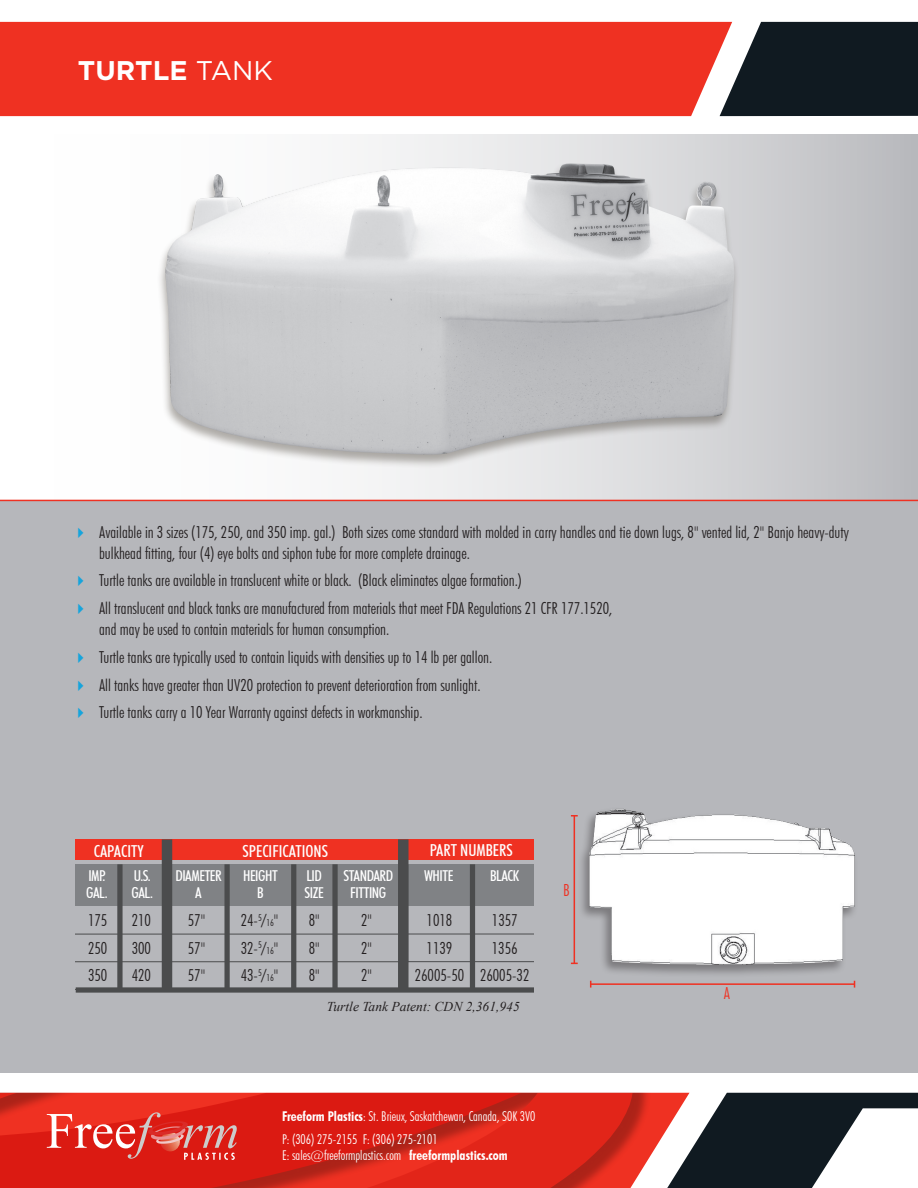
<style>
.page{position:relative;width:918px;height:1188px;background:#fff}
.page>*{position:absolute;margin:0;border:0;box-sizing:border-box;transform-origin:0 0}
.t1{font:700 27px "Gotham HTF";color:#fff}
.table_of_contents{font:300 condensed 16.65px "Futura BT";color:#ef3122}
.body_copy{font:300 condensed 16.5px/21px "Futura BT";color:#231f20}
.turtle_tanks{font:300 condensed 16.5px "Futura BT";color:#231f20}
.t2{font:500 condensed 16.5px "Futura BT";color:#fff}
.t3{font:500 condensed 15px/16.5px "Futura BT";letter-spacing:-.03em;color:#fff}
.chart_tabs{font:300 condensed 13.5px/16.2px "Futura BT";color:#fff}
.notes{font:italic 13.5px "Times New Roman";color:#231f20}
.s1{font-weight:400}
.s2{color:#16a4dc}
.s3{font-size:9.6px}
.s4{font-weight:700}
</style>
<div class="page">
<div style="left:0;top:135px;width:918px;height:938px;background:#b6b7bb"></div>
<div style="left:0;top:1093px;width:689px;height:95px;background:#231f20;opacity:.59"></div>
<svg style="left:521px;top:1093px;width:112px;height:95px;background:#db261a"></svg>
<svg style="left:0;top:1093px;width:521px;height:95px;background:#db2116"></svg>
<svg style="left:667px;top:1093px;width:251px;height:95px"></svg>
<div style="left:0;top:22px;width:720px;height:94px;background:#ef3122"></div>
<svg style="left:720px;top:22px;width:198px;height:94px;background:#293036"></svg>
<svg style="left:47px;top:1112px;width:190px;height:48px;background:#e0453d"></svg>
<div style="left:0;top:135px;width:918px;height:365px;background:linear-gradient(to right,#fff,#c4c5c8)"></div>
<div style="left:156px;top:162px;width:584px;height:307px;background:#4a4339;opacity:.43"></div>
<img style="left:165px;top:163px;width:569px;height:292px">
<div style="left:578px;top:807px;width:281px;height:171px;background:#231f20;opacity:.4"></div>
<img style="left:589px;top:808px;width:266px;height:157px">
<hr style="left:574px;top:816px;width:1px;height:147px;background:#ef3122">
<svg style="left:571px;top:815px;width:7px;height:2px"></svg>
<hr style="left:591px;top:983px;width:264px;height:2px;background:#ef3122">
<div style="left:76px;top:839px;width:458px;height:21px;background:#ef3122"></div>
<div style="left:76px;top:864px;width:458px;height:42px;background:#808285"></div>
<div style="left:117px;top:864px;width:6px;height:126px;background:#4b4c4d"></div>
<div style="left:162px;top:839px;width:10px;height:151px;background:#4b4c4d"></div>
<div style="left:332px;top:864px;width:6px;height:126px;background:#4b4c4d"></div>
<div style="left:291px;top:864px;width:5px;height:126px;background:#4b4c4d"></div>
<div style="left:224px;top:864px;width:6px;height:126px;background:#4b4c4d"></div>
<hr style="left:75px;top:934px;width:327px;height:1px;background:#4b4c4d">
<hr style="left:75px;top:961px;width:327px;height:1px;background:#4b4c4d">
<hr style="left:75px;top:989px;width:327px;height:1px;background:#4b4c4d">
<div style="left:76px;top:987px;width:458px;height:6px;background:#4b4c4d"></div>
<div style="left:470px;top:864px;width:5px;height:126px;background:#4b4c4d"></div>
<hr style="left:408px;top:934px;width:126px;height:1px;background:#4b4c4d">
<hr style="left:408px;top:961px;width:126px;height:1px;background:#4b4c4d">
<div style="left:398px;top:839px;width:11px;height:151px;background:#4b4c4d"></div>
<hr style="left:0;top:500px;width:918px;height:1px;background:#ef3122">
<p class="t1" style="left:78px;top:55px;width:196px">TURTLE <span class="s1">TANK</span></p>
<p class="body_copy" style="left:99px;top:521px;width:751px;text-indent:-27px"><span class="s2">✔</span> Available in 3 sizes (175, 250, and 350 imp. gal.) Both sizes come standard with molded in carry handles and tie down lugs, 8" vented lid, 2" Banjo heavy-duty bulkhead fitting, four (4) eye bolts and siphon tube for more complete drainage.</p>
<p class="body_copy" style="left:72px;top:570px;width:451px"><span class="s2">✔</span> Turtle tanks are available in translucent white or black. (Black eliminates algae formation.)</p>
<p class="body_copy" style="left:99px;top:598px;width:515px;text-indent:-27px"><span class="s2">✔</span> All translucent and black tanks are manufactured from materials that meet FDA Regulations 21 CFR 177.1520, and may be used to contain materials for human consumption.</p>
<p class="body_copy" style="left:72px;top:646px;width:422px"><span class="s2">✔</span> Turtle tanks are typically used to contain liquids with densities up to 14 lb per gallon.</p>
<p class="body_copy" style="left:72px;top:674px;width:410px"><span class="s2">✔</span> All tanks have greater than UV20 protection to prevent deterioration from sunlight.</p>
<p class="body_copy" style="left:72px;top:702px;width:352px"><span class="s2">✔</span> Turtle tanks carry a 10 Year Warranty against defects in workmanship.</p>
<p class="t2" style="left:94px;top:841px;width:51px">CAPACITY</p>
<p class="t2" style="left:242px;top:841px;width:87px">SPECIFICATIONS</p>
<p class="t3" style="left:86px;top:868px;width:23px">IMP.<br>GAL.</p>
<p class="t3" style="left:132px;top:868px;width:23px">U.S.<br>GAL.</p>
<p class="t3" style="left:305px;top:868px;width:21px">LID<br>SIZE</p>
<p class="t3" style="left:175px;top:868px;width:48px;text-align:center">DIAMETER<br>A</p>
<p class="t3" style="left:243px;top:868px;width:36px;text-align:center">HEIGHT<br>B</p>
<p class="t3" style="left:343px;top:868px;width:51px;text-align:center">STANDARD<br>FITTING</p>
<p class="turtle_tanks" style="left:88px;top:910px;width:21px">175</p>
<p class="turtle_tanks" style="left:132px;top:910px;width:21px">210</p>
<p class="turtle_tanks" style="left:188px;top:910px;width:19px">57"</p>
<p class="turtle_tanks" style="left:241px;top:910px;width:39px">24-<sup>5</sup>/<span class="s3">16</span>"</p>
<p class="turtle_tanks" style="left:309px;top:910px;width:12px">8"</p>
<p class="turtle_tanks" style="left:361px;top:910px;width:12px">2"</p>
<p class="turtle_tanks" style="left:88px;top:938px;width:21px">250</p>
<p class="turtle_tanks" style="left:132px;top:938px;width:21px">300</p>
<p class="turtle_tanks" style="left:188px;top:938px;width:19px">57"</p>
<p class="turtle_tanks" style="left:241px;top:938px;width:39px">32-<sup>5</sup>/<span class="s3">16</span>"</p>
<p class="turtle_tanks" style="left:309px;top:938px;width:12px">8"</p>
<p class="turtle_tanks" style="left:361px;top:938px;width:12px">2"</p>
<p class="turtle_tanks" style="left:88px;top:966px;width:21px">350</p>
<p class="turtle_tanks" style="left:132px;top:966px;width:21px">420</p>
<p class="turtle_tanks" style="left:188px;top:966px;width:19px">57"</p>
<p class="turtle_tanks" style="left:241px;top:966px;width:39px">43-<sup>5</sup>/<span class="s3">16</span>"</p>
<p class="turtle_tanks" style="left:309px;top:966px;width:12px">8"</p>
<p class="turtle_tanks" style="left:361px;top:966px;width:12px">2"</p>
<p class="t2" style="left:430px;top:841px;width:84px">PART NUMBERS</p>
<p class="t3" style="left:424px;top:868px;width:31px">WHITE</p>
<p class="t3" style="left:490px;top:868px;width:31px">BLACK</p>
<p class="turtle_tanks" style="left:427px;top:910px;width:27px">1018</p>
<p class="turtle_tanks" style="left:492px;top:910px;width:27px">1357</p>
<p class="turtle_tanks" style="left:427px;top:938px;width:27px">1139</p>
<p class="turtle_tanks" style="left:492px;top:938px;width:27px">1356</p>
<p class="turtle_tanks" style="left:415px;top:965px;width:116px">26005-50 26005-32</p>
<p class="notes" style="left:327px;top:997px;width:195px">Turtle Tank Patent: CDN 2,361,945</p>
<p class="table_of_contents" style="left:563px;top:880px;width:8px">B</p>
<p class="chart_tabs" style="left:282px;top:1108px;width:255px"><span class="s4">Freeform Plastics</span>: St. Brieux, Saskatchewan, Canada, S0K 3V0</p>
<p class="chart_tabs" style="left:282px;top:1131px;width:227px">P: (306) 275-2155 F: (306) 275-2101<br>E: sales@freeformplastics.com <span class="s4">freeformplastics.com</span></p>
<p class="table_of_contents" style="left:724px;top:983px;width:8px">A</p>
</div>
